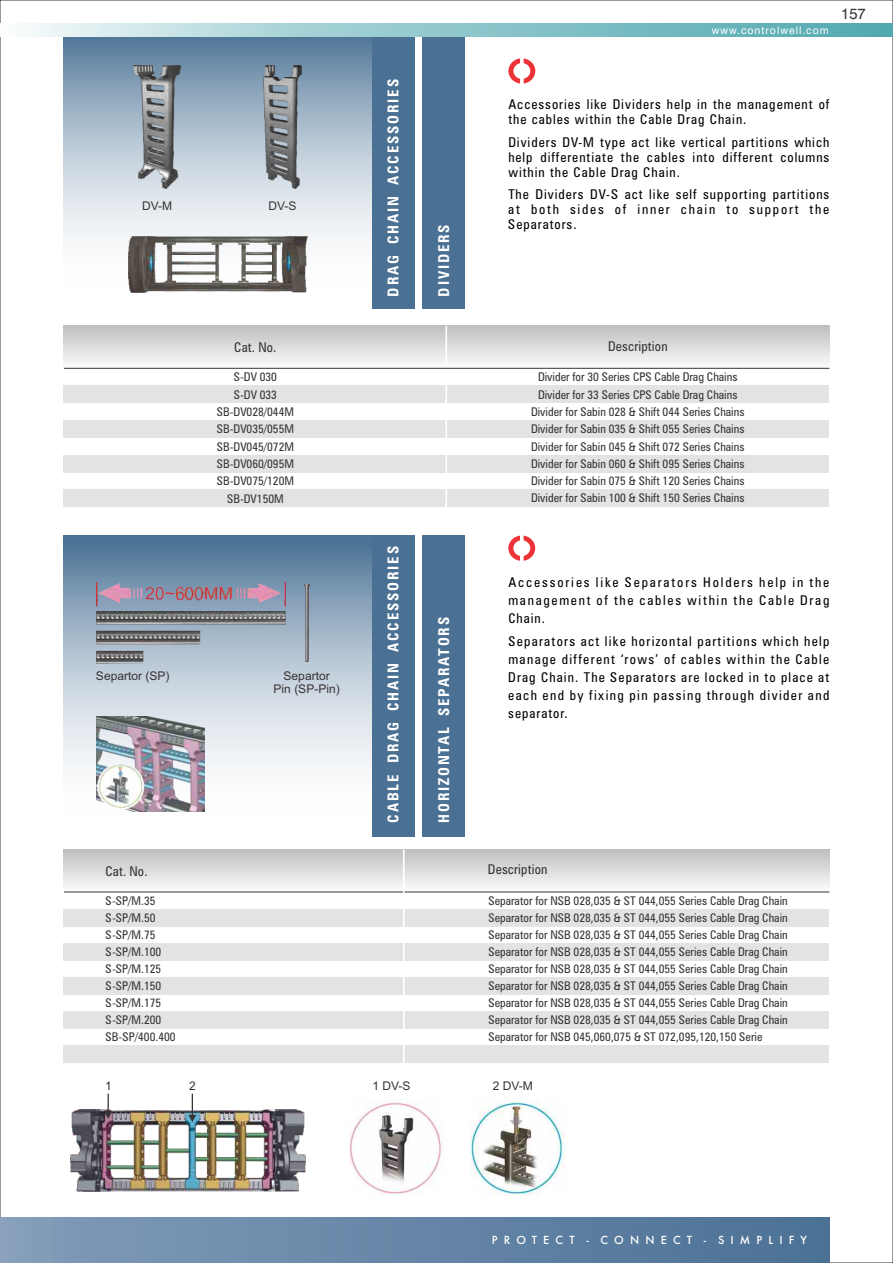
<style>
.page{position:relative;width:893px;height:1263px;background:#fff}
.page>*{position:absolute;margin:0;border:0;box-sizing:border-box;transform-origin:0 0}
.t1{font:700 condensed 15px "Zurich BT";letter-spacing:.125em;color:#fff}
.t2{font:15px "Swiss 721 BT";color:#383336}
.t3{font:condensed 13.5px/18px "Zurich BT";letter-spacing:.07em;color:#000;text-align:justify}
.t4{font:condensed 13.5px "Zurich BT";letter-spacing:.01em;color:#383336}
.t5{font:500 12.3px "Futura TEE";letter-spacing:.505em;color:#fff}
.t6{font:condensed 12px/17px "Zurich BT";color:#383336;text-align:center}
.t7{font:12px/13.4px "Arial";color:#383336;text-align:center}
.t8{font:10.5px "Swiss 721 BT";letter-spacing:.095em;color:#fff}
</style>
<div class="page">
<img style="left:70px;top:1109px;width:236px;height:83px">
<svg style="left:508px;top:58px;width:27px;height:25px"></svg>
<div style="left:64px;top:386px;width:765px;height:17px;background:#e3e3e3"></div>
<div style="left:64px;top:420px;width:765px;height:17px;background:#e3e3e3"></div>
<div style="left:64px;top:455px;width:765px;height:17px;background:#e3e3e3"></div>
<div style="left:64px;top:490px;width:765px;height:17px;background:#e3e3e3"></div>
<div style="left:64px;top:326px;width:765px;height:42px;background:linear-gradient(to bottom,#bdbfc1,#fafafa)"></div>
<hr style="left:445px;top:326px;width:2px;height:187px;background:#fff">
<hr style="left:64px;top:368px;width:765px;height:1px;background:#383336">
<svg style="left:64px;top:36px;width:308px;height:257px"></svg>
<div style="left:372px;top:36px;width:42px;height:272px;background:#4a7094"></div>
<div style="left:423px;top:36px;width:42px;height:272px;background:#4a7094"></div>
<div style="left:64px;top:849px;width:765px;height:43px;background:linear-gradient(to bottom,#bcbec0,#fcfcfc)"></div>
<hr style="left:64px;top:891px;width:765px;height:1px;background:#383336">
<div style="left:64px;top:909px;width:765px;height:17px;background:#e3e3e3"></div>
<div style="left:64px;top:943px;width:765px;height:17px;background:#e3e3e3"></div>
<div style="left:64px;top:977px;width:765px;height:17px;background:#e3e3e3"></div>
<div style="left:64px;top:1011px;width:765px;height:17px;background:#e3e3e3"></div>
<div style="left:64px;top:1045px;width:765px;height:17px;background:#e3e3e3"></div>
<hr style="left:403px;top:849px;width:2px;height:218px;background:#fff">
<svg style="left:508px;top:536px;width:27px;height:25px"></svg>
<svg style="left:64px;top:536px;width:308px;height:276px"></svg>
<div style="left:423px;top:536px;width:42px;height:301px;background:#4a7094"></div>
<div style="left:372px;top:536px;width:42px;height:301px;background:#4a7094"></div>
<svg style="left:104px;top:1093px;width:8px;height:26px"></svg>
<svg style="left:188px;top:1093px;width:8px;height:29px"></svg>
<svg style="left:29px;top:24px;width:864px;height:12px;background:#94c9ce"></svg>
<div style="left:1px;top:1217px;width:828px;height:46px;background:linear-gradient(to right,#839cba,#4a7095)"></div>
<img style="left:134px;top:65px;width:46px;height:123px">
<img style="left:263px;top:65px;width:39px;height:123px">
<img style="left:129px;top:237px;width:178px;height:55px">
<img style="left:97px;top:582px;width:188px;height:81px">
<img style="left:304px;top:585px;width:6px;height:77px">
<img style="left:97px;top:716px;width:107px;height:95px">
<img style="left:349px;top:1101px;width:94px;height:94px">
<img style="left:470px;top:1100px;width:94px;height:95px">
<p class="t8" style="left:712px;top:26px;width:118px">www.controlwell.com</p>
<p class="t2" style="left:841px;top:8px;width:26px">157</p>
<p class="t7" style="left:142px;top:200px;width:31px">DV-M</p>
<p class="t7" style="left:268px;top:200px;width:30px">DV-S</p>
<p class="t1" style="left:387px;top:296px;width:219px;rotate:-90deg">DRAG CHAIN ACCESSORIES</p>
<p class="t1" style="left:438px;top:296px;width:74px;rotate:-90deg">DIVIDERS</p>
<p class="t3" style="left:508px;top:98px;width:323px;line-height:15px">Accessories like Dividers help in the management of the cables within the Cable Drag Chain.</p>
<p class="t3" style="left:508px;top:136px;width:323px;line-height:15px">Dividers DV-M type act like vertical partitions which help differentiate the cables into different columns within the Cable Drag Chain.</p>
<p class="t3" style="left:508px;top:188px;width:323px;line-height:15px">The Dividers DV-S act like self supporting partitions at both sides of inner chain to support the Separators.</p>
<p class="t4" style="left:234px;top:342px;width:44px">Cat. No.</p>
<p class="t4" style="left:608px;top:340px;width:61px">Description</p>
<p class="t6" style="left:531px;top:370px;width:215px">Divider for 30 Series CPS Cable Drag Chains Divider for 33 Series CPS Cable Drag Chains Divider for Sabin 028 &amp; Shift 044 Series Chains Divider for Sabin 035 &amp; Shift 055 Series Chains Divider for Sabin 045 &amp; Shift 072 Series Chains Divider for Sabin 060 &amp; Shift 095 Series Chains Divider for Sabin 075 &amp; Shift 120 Series Chains Divider for Sabin 100 &amp; Shift 150 Series Chains</p>
<p class="t6" style="left:217px;top:369px;width:79px;line-height:17.4px">S-DV 030<br>S-DV 033<br>SB-DV028/044M<br>SB-DV035/055M<br>SB-DV045/072M<br>SB-DV060/095M<br>SB-DV075/120M<br>SB-DV150M</p>
<p class="t7" style="left:96px;top:670px;width:75px">Separtor (SP)</p>
<p class="t7" style="left:274px;top:670px;width:68px">Separtor<br>Pin (SP-Pin)</p>
<p class="t1" style="left:387px;top:823px;width:278px;rotate:-90deg">CABLE DRAG CHAIN ACCESSORIES</p>
<p class="t1" style="left:438px;top:823px;width:207px;rotate:-90deg">HORIZONTAL SEPARATORS</p>
<p class="t3" style="left:508px;top:575px;width:323px">Accessories like Separators Holders help in the management of the cables within the Cable Drag Chain.</p>
<p class="t3" style="left:508px;top:633px;width:323px">Separators act like horizontal partitions which help manage different ‘rows’ of cables within the Cable Drag Chain. The Separators are locked in to place at each end by fixing pin passing through divider and separator.</p>
<p class="t4" style="left:105px;top:865px;width:44px">Cat. No.</p>
<p class="t4" style="left:488px;top:864px;width:61px">Description</p>
<p class="t6" style="left:106px;top:893px;width:71px;text-align:left">S-SP/M.35<br>S-SP/M.50<br>S-SP/M.75<br>S-SP/M.100<br>S-SP/M.125<br>S-SP/M.150<br>S-SP/M.175<br>S-SP/M.200<br>SB-SP/400.400</p>
<p class="t6" style="left:488px;top:893px;width:301px;text-align:justify">Separator for NSB 028,035 &amp; ST 044,055 Series Cable Drag Chain Separator for NSB 028,035 &amp; ST 044,055 Series Cable Drag Chain Separator for NSB 028,035 &amp; ST 044,055 Series Cable Drag Chain Separator for NSB 028,035 &amp; ST 044,055 Series Cable Drag Chain Separator for NSB 028,035 &amp; ST 044,055 Series Cable Drag Chain Separator for NSB 028,035 &amp; ST 044,055 Series Cable Drag Chain Separator for NSB 028,035 &amp; ST 044,055 Series Cable Drag Chain Separator for NSB 028,035 &amp; ST 044,055 Series Cable Drag Chain Separator for NSB 045,060,075 &amp; ST 072,095,120,150 Serie</p>
<p class="t7" style="left:105px;top:1080px;width:8px">1</p>
<p class="t7" style="left:189px;top:1080px;width:8px">2</p>
<p class="t7" style="left:372px;top:1080px;width:40px">1 DV-S</p>
<p class="t7" style="left:493px;top:1080px;width:42px">2 DV-M</p>
<p class="t5" style="left:492px;top:1235px;width:317px">PROTECT - CONNECT - SIMPLIFY</p>
</div>
